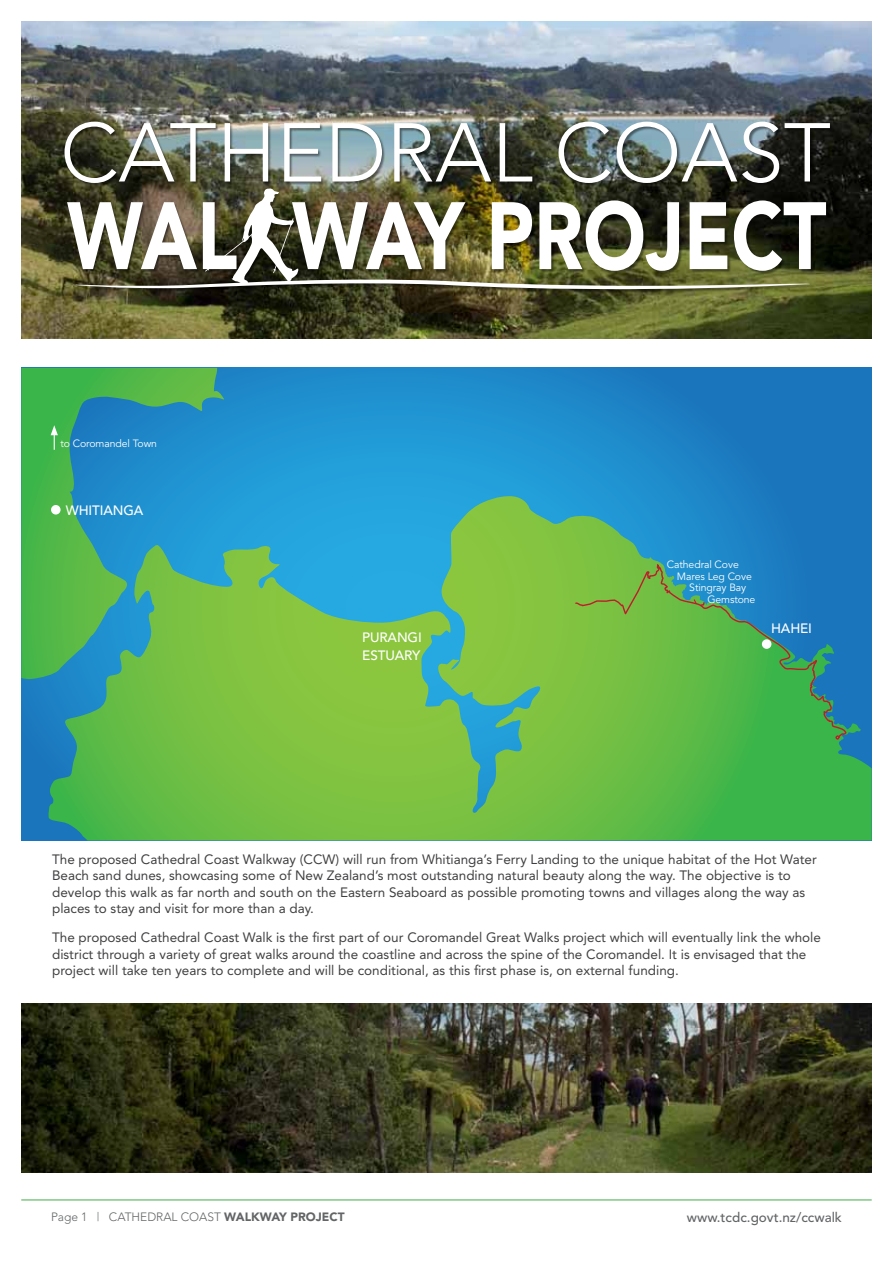
<style>
.page{position:relative;width:893px;height:1263px;background:#fff}
.page>*{position:absolute;margin:0;border:0;box-sizing:border-box;transform-origin:0 0}
.t1{font:13.5px/16.5px "Avenir";color:#404042}
.t2{font:500 13.5px/17.7px "Avenir";letter-spacing:-.01em;color:#fff}
.t3{font:500 13.5px "Avenir";color:#626466}
.t4{font:300 12px "Avenir";color:#626466}
.t5{font:10.5px "Avenir";letter-spacing:-.01em;color:#fff}
.s1{font-weight:900}
</style>
<div class="page">
<img style="left:21px;top:21px;width:851px;height:317px">
<img style="left:65px;top:122px;width:765px;height:173px">
<hr style="left:21px;top:1199px;width:851px;height:1px;background:#40ad49">
<img style="left:21px;top:1003px;width:851px;height:169px">
<svg style="left:21px;top:368px;width:851px;height:472px;background:#399a8a"></svg>
<svg style="left:21px;top:368px;width:520px;height:446px;background:#4dac85"></svg>
<svg style="left:574px;top:563px;width:273px;height:178px;background:#50a865"></svg>
<div style="left:51px;top:505px;width:10px;height:9px;background:#fff;border-radius:50%"></div>
<div style="left:762px;top:639px;width:9px;height:10px;background:#fff;border-radius:50%"></div>
<svg style="left:51px;top:425px;width:7px;height:25px"></svg>
<p class="t5" style="left:61px;top:437px;width:98px">to Coromandel Town</p>
<p class="t2" style="left:66px;top:502px;width:79px">WHITIANGA</p>
<p class="t2" style="left:362px;top:629px;width:61px">PURANGI<br>ESTUARY</p>
<p class="t5" style="left:667px;top:559px;width:73px">Cathedral Cove</p>
<p class="t5" style="left:677px;top:570px;width:76px">Mares Leg Cove</p>
<p class="t5" style="left:689px;top:581px;width:58px">Stingray Bay</p>
<p class="t5" style="left:707px;top:593px;width:50px">Gemstone</p>
<p class="t2" style="left:771px;top:620px;width:42px">HAHEI</p>
<p class="t1" style="left:52px;top:851px;width:766px">The proposed Cathedral Coast Walkway (CCW) will run from Whitianga’s Ferry Landing to the unique habitat of the Hot Water Beach sand dunes, showcasing some of New Zealand’s most outstanding natural beauty along the way. The objective is to develop this walk as far north and south on the Eastern Seaboard as possible promoting towns and villages along the way as places to stay and visit for more than a day.</p>
<p class="t1" style="left:52px;top:929px;width:770px">The proposed Cathedral Coast Walk is the first part of our Coromandel Great Walks project which will eventually link the whole district through a variety of great walks around the coastline and across the spine of the Coromandel. It is envisaged that the project will take ten years to complete and will be conditional, as this first phase is, on external funding.</p>
<p class="t4" style="left:51px;top:1210px;width:295px">Page 1 | CATHEDRAL COAST <span class="s1">WALKWAY PROJECT</span></p>
<p class="t3" style="left:687px;top:1210px;width:157px">www.tcdc.govt.nz/ccwalk</p>
</div>
